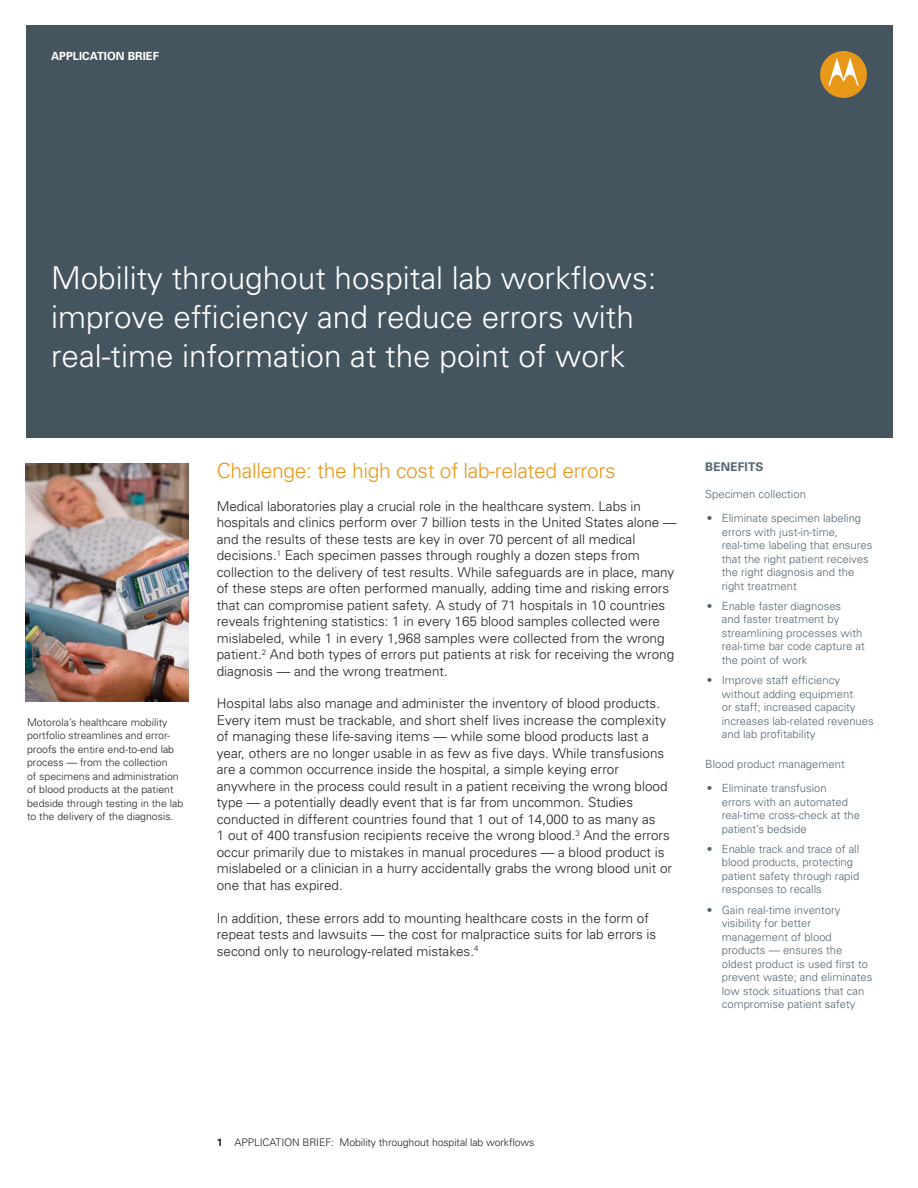
<style>
.page{position:relative;width:918px;height:1188px;background:#fff}
.page>*{position:absolute;margin:0;border:0;box-sizing:border-box;transform-origin:0 0}
.t1{font:300 31.5px/39px "Univers";color:#fff}
.t2{font:300 21px "Univers";letter-spacing:-.015em;color:#e89818}
.t3{font:300 13.5px/16.5px "Univers";color:#231f20}
.t4{font:700 12px "Univers";color:#53646f}
.t5{font:300 11.25px/13.5px "Univers";color:#53646f}
.t6{font:700 11.25px "Univers";color:#fff}
.t7{font:300 10.5px/13.5px "Univers";color:#231f20}
.s1{font-weight:700}
</style>
<div class="page">
<div style="left:26px;top:26px;width:866px;height:412px;background:#45555f"></div>
<svg style="left:820px;top:51px;width:47px;height:47px"></svg>
<img style="left:25px;top:463px;width:163px;height:238px">
<p class="t6" style="left:51px;top:49px;width:109px">APPLICATION BRIEF</p>
<h1 class="t1" style="left:51px;top:258px;width:607px">Mobility throughout hospital lab workflows: improve efficiency and reduce errors with real-time information at the point of work</h1>
<p class="t7" style="left:27px;top:715px;width:158px">Motorola’s healthcare mobility portfolio streamlines and error&shy;proofs the entire end-to-end lab process — from the collection<br>of specimens and administration of blood products at the patient bedside through testing in the lab to the delivery of the diagnosis.</p>
<h2 class="t2" style="left:217px;top:458px;width:400px">Challenge: the high cost of lab-related errors</h2>
<p class="t3" style="left:217px;top:497px;width:461px">Medical laboratories play a crucial role in the healthcare system. Labs in hospitals and clinics perform over 7 billion tests in the United States alone — and the results of these tests are key in over 70 percent of all medical decisions.<sup>1</sup> Each specimen passes through roughly a dozen steps from collection to the delivery of test results. While safeguards are in place, many of these steps are often performed manually, adding time and risking errors that can compromise patient safety. A study of 71 hospitals in 10 countries reveals frightening statistics: 1 in every 165 blood samples collected were mislabeled, while 1 in every 1,968 samples were collected from the wrong patient.<sup>2</sup> And both types of errors put patients at risk for receiving the wrong diagnosis — and the wrong treatment.</p>
<p class="t3" style="left:217px;top:695px;width:457px">Hospital labs also manage and administer the inventory of blood products.<br>Every item must be trackable, and short shelf lives increase the complexity of managing these life-saving items — while some blood products last a year, others are no longer usable in as few as five days. While transfusions are a common occurrence inside the hospital, a simple keying error anywhere in the process could result in a patient receiving the wrong blood type — a potentially deadly event that is far from uncommon. Studies conducted in different countries found that 1 out of 14,000 to as many as<br>1 out of 400 transfusion recipients receive the wrong blood.<sup>3</sup> And the errors occur primarily due to mistakes in manual procedures — a blood product is mislabeled or a clinician in a hurry accidentally grabs the wrong blood unit or one that has expired.</p>
<p class="t3" style="left:217px;top:909px;width:441px">In addition, these errors add to mounting healthcare costs in the form of repeat tests and lawsuits — the cost for malpractice suits for lab errors is second only to neurology-related mistakes.<sup>4</sup></p>
<p class="t4" style="left:705px;top:459px;width:11px">BENEFIT</p>
<p class="t4" style="left:756px;top:459px;width:10px">S</p>
<p class="t5" style="left:705px;top:487px;width:102px">Specimen collection</p>
<p class="t5" style="left:722px;top:511px;width:152px;text-indent:-15px">• Eliminate specimen labeling errors with just-in-time, real-time labeling that ensures that the right patient receives the right diagnosis and the right treatment</p>
<p class="t5" style="left:722px;top:599px;width:145px;text-indent:-15px">• Enable faster diagnoses<br>and faster treatment by streamlining processes with real-time bar code capture at the point of work</p>
<p class="t5" style="left:722px;top:673px;width:153px;text-indent:-15px">• Improve staff efficiency without adding equipment<br>or staff; increased capacity increases lab-related revenues and lab profitability</p>
<p class="t5" style="left:705px;top:757px;width:141px">Blood product management</p>
<p class="t5" style="left:722px;top:781px;width:140px;text-indent:-15px">• Eliminate transfusion<br>errors with an automated real-time cross-check at the patient’s bedside</p>
<p class="t5" style="left:722px;top:842px;width:139px;text-indent:-15px">• Enable track and trace of all blood products, protecting patient safety through rapid responses to recalls</p>
<p class="t5" style="left:722px;top:903px;width:152px;text-indent:-15px">• Gain real-time inventory visibility for better management of blood products — ensures the oldest product is used first to prevent waste; and eliminates low stock situations that can compromise patient safety</p>
<p class="t7" style="left:217px;top:1135px;width:40px"><span class="s1">1</span> Applica</p>
<p class="t7" style="left:276px;top:1135px;width:260px">ti on BRIEF: Mobility throughout hospital lab workflows</p>
</div>
